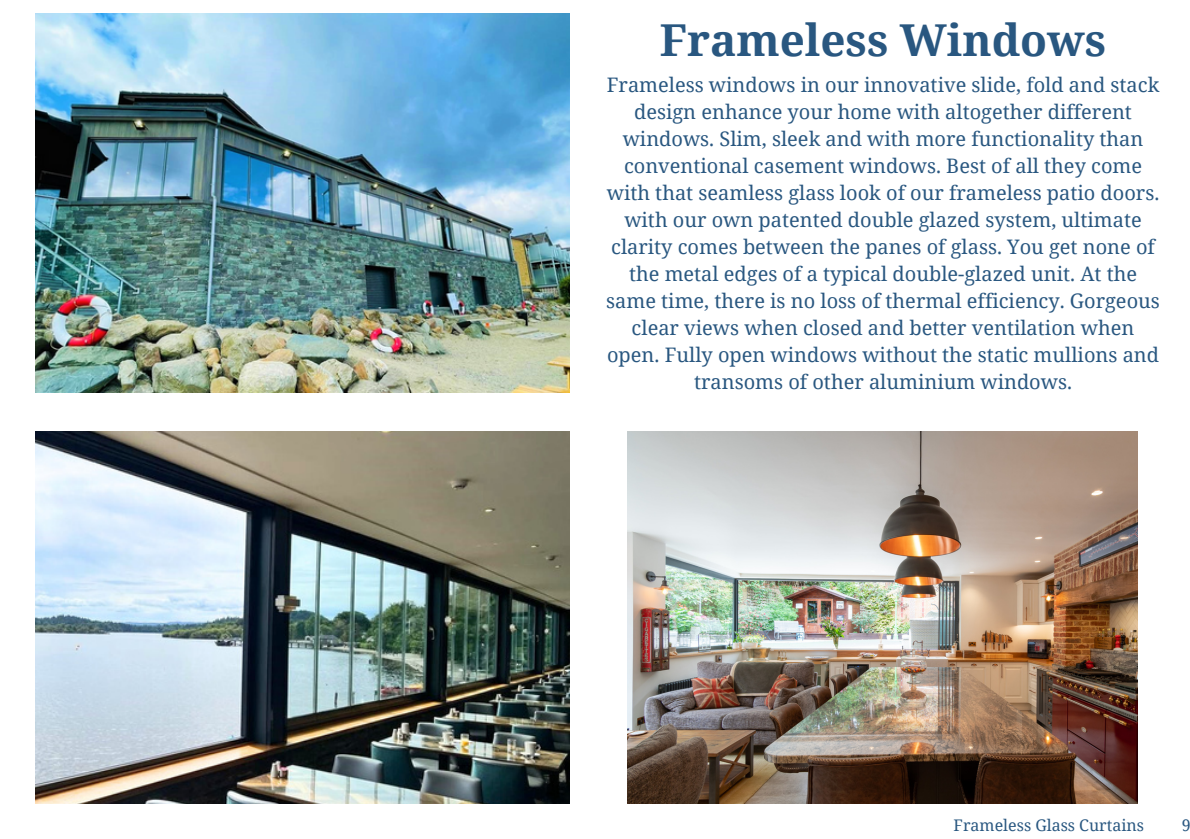
<style>
.page{position:relative;width:1190px;height:839px;background:#fff}
.page>*{position:absolute;margin:0;border:0;box-sizing:border-box;transform-origin:0 0}
.t1{font:700 44px "Noto Serif";color:#295780}
.t2{font:20px/27px "Noto Serif";color:#295780;text-align:center}
.t3{font:16px "Noto Serif";color:#295780}
</style>
<div class="page">
<img style="left:628px;top:431px;width:510px;height:372px">
<img style="left:35px;top:431px;width:534px;height:372px">
<img style="left:35px;top:13px;width:534px;height:380px">
<p class="t1" style="left:660px;top:9px;width:448px">Frameless Windows</p>
<p class="t2" style="left:606px;top:70px;width:555px">Frameless windows in our innovative slide, fold and stack design enhance your home with altogether different windows. Slim, sleek and with more functionality than conventional casement windows. Best of all they come with that seamless glass look of our frameless patio doors. with our own patented double glazed system, ultimate clarity comes between the panes of glass. You get none of the metal edges of a typical double-glazed unit. At the same time, there is no loss of thermal efficiency. Gorgeous clear views when closed and better ventilation when open. Fully open windows without the static mullions and transoms of other aluminium windows.</p>
<p class="t3" style="left:954px;top:813px;width:192px">Frameless Glass Curtains</p>
<p class="t3" style="left:1182px;top:813px;width:10px">9</p>
</div>
